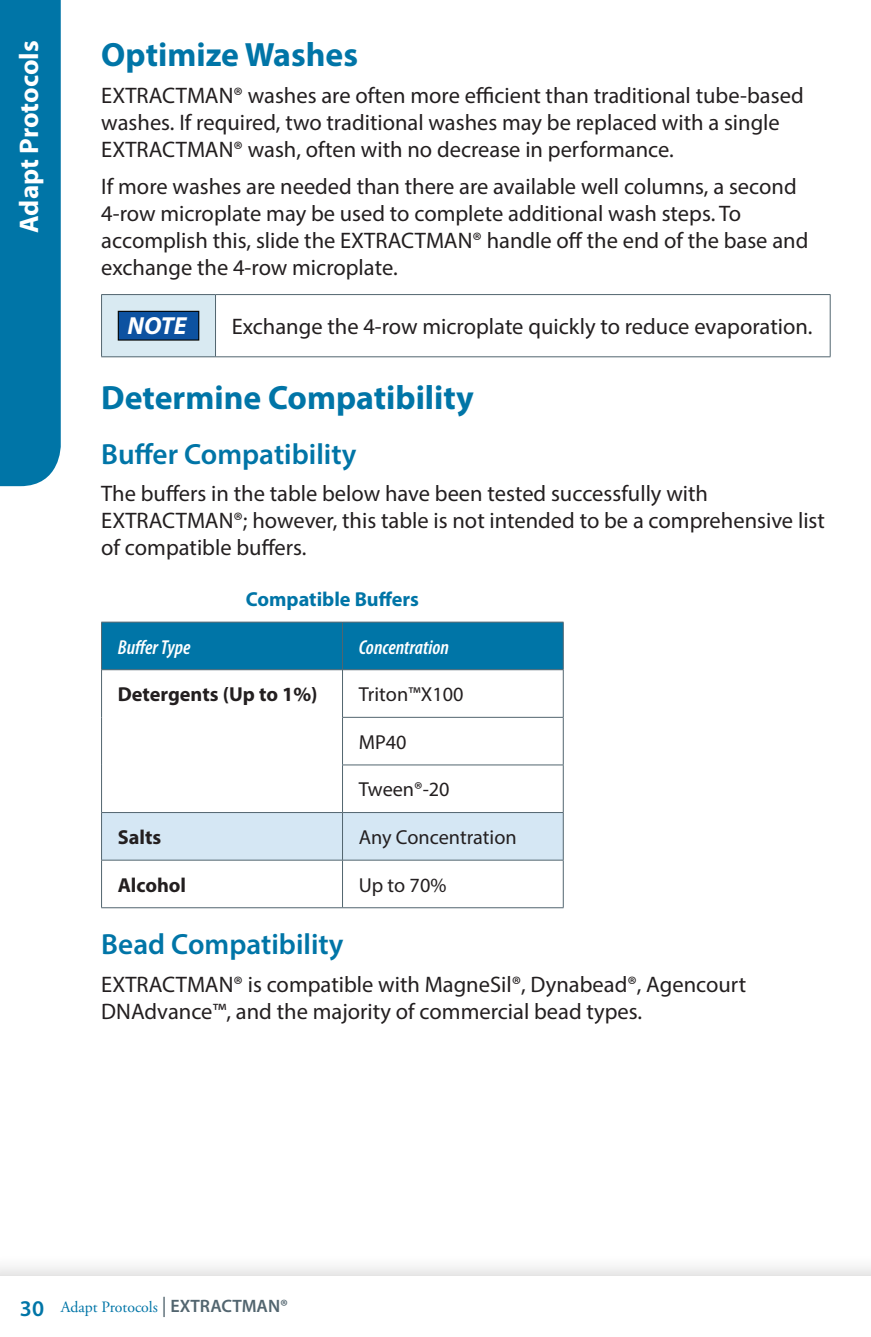
<style>
.page{position:relative;width:871px;height:1337px;background:#fff}
.page>*{position:absolute;margin:0;border:0;box-sizing:border-box;transform-origin:0 0}
.Heading_1_NoTOP{font:700 33.75px "Myriad Pro";color:#0075a7}
.Heading_2{font:600 29.25px "Myriad Pro";color:#0075a7}
.t1{font:700 27px "Myriad Pro";color:#fff}
.t2{font:italic 700 24.75px "Myriad Pro";color:#fff}
.Body_Text{font:22.5px/27px "Myriad Pro";color:#231f20}
.TBLBody{font:22.5px "Myriad Pro";color:#231f20}
.Body{font:20.25px "Myriad Pro";color:#231f20}
.Body_Bold{font:700 20.25px "Myriad Pro";color:#231f20}
.Sub-Header{font:italic 600 condensed 20.25px "Myriad Pro";color:#fff}
.Top_Header{font:700 20.25px "Myriad Pro";color:#0075a7}
.t3{font:15.75px "Adobe Garamond Pro";color:#0075a7}
.s1{font-family:"Myriad Pro";font-weight:600;font-size:22.5px}
.s2{font-family:"Myriad Pro";font-size:20.25px;color:#52656f}
.s3{font-family:"Myriad Pro";font-weight:600;font-size:18px;color:#52656f}
</style>
<div class="page">
<div style="left:0;top:1253px;width:871px;height:83px;background:#231f20;opacity:.25"></div>
<div style="left:0;top:1276px;width:871px;height:60px;background:#fff"></div>
<div style="left:0;top:0;width:61px;height:486px;background:#0075a7"></div>
<div style="left:102px;top:294px;width:113px;height:63px;background:#d9eaf2"></div>
<hr style="left:215px;top:294px;width:615px;height:1px;background:#52656f">
<hr style="left:830px;top:295px;width:1px;height:61px;background:#52656f">
<hr style="left:215px;top:356px;width:615px;height:1px;background:#52656f">
<hr style="left:101px;top:294px;width:114px;height:1px;background:#52656f">
<hr style="left:101px;top:295px;width:1px;height:61px;background:#52656f">
<hr style="left:215px;top:295px;width:1px;height:61px;background:#52656f">
<hr style="left:101px;top:356px;width:114px;height:1px;background:#52656f">
<div style="left:118px;top:311px;width:81px;height:29px;background:#0d52a1"></div>
<div style="left:118px;top:311px;width:81px;height:29px;border:1px solid #040503"></div>
<div style="left:102px;top:623px;width:461px;height:46px;background:#0075a7"></div>
<div style="left:102px;top:813px;width:461px;height:46px;background:#d5e7f4"></div>
<hr style="left:342px;top:764px;width:221px;height:1px;background:#52656f">
<hr style="left:342px;top:717px;width:221px;height:1px;background:#52656f">
<hr style="left:101px;top:622px;width:241px;height:1px;background:#52656f">
<hr style="left:342px;top:622px;width:221px;height:1px;background:#52656f">
<hr style="left:101px;top:622px;width:1px;height:47px;background:#52656f">
<hr style="left:342px;top:622px;width:1px;height:47px;background:#52656f">
<hr style="left:563px;top:622px;width:1px;height:47px;background:#52656f">
<hr style="left:101px;top:669px;width:241px;height:1px;background:#52656f">
<hr style="left:101px;top:670px;width:1px;height:47px;background:#52656f">
<hr style="left:101px;top:717px;width:1px;height:48px;background:#52656f">
<hr style="left:101px;top:765px;width:1px;height:47px;background:#52656f">
<hr style="left:342px;top:669px;width:221px;height:1px;background:#52656f">
<hr style="left:342px;top:670px;width:1px;height:47px;background:#52656f">
<hr style="left:563px;top:670px;width:1px;height:47px;background:#52656f">
<hr style="left:342px;top:717px;width:1px;height:47px;background:#52656f">
<hr style="left:563px;top:717px;width:1px;height:47px;background:#52656f">
<hr style="left:342px;top:765px;width:1px;height:47px;background:#52656f">
<hr style="left:563px;top:765px;width:1px;height:47px;background:#52656f">
<hr style="left:342px;top:812px;width:221px;height:1px;background:#52656f">
<hr style="left:563px;top:813px;width:1px;height:47px;background:#52656f">
<hr style="left:101px;top:860px;width:1px;height:47px;background:#52656f">
<hr style="left:101px;top:907px;width:241px;height:1px;background:#52656f">
<hr style="left:342px;top:859px;width:221px;height:1px;background:#52656f">
<hr style="left:342px;top:860px;width:1px;height:47px;background:#52656f">
<hr style="left:563px;top:860px;width:1px;height:47px;background:#52656f">
<hr style="left:342px;top:907px;width:221px;height:1px;background:#52656f">
<hr style="left:101px;top:812px;width:241px;height:1px;background:#52656f">
<hr style="left:101px;top:813px;width:1px;height:47px;background:#52656f">
<hr style="left:342px;top:813px;width:1px;height:47px;background:#52656f">
<hr style="left:101px;top:859px;width:241px;height:1px;background:#52656f">
<p class="t1" style="left:12px;top:233px;width:194px;rotate:-90deg">Adapt Protocols</p>
<p class="Heading_1_NoTOP" style="left:101px;top:32px;width:258px">Optimize Washes</p>
<p class="Body_Text" style="left:101px;top:82px;width:704px">EXTRACTMAN® washes are often more efficient than traditional tube-based washes. If required, two traditional washes may be replaced with a single<br>EXTRACTMAN® wash, often with no decrease in performance.</p>
<p class="Body_Text" style="left:101px;top:173px;width:708px">If more washes are needed than there are available well columns, a second 4-row microplate may be used to complete additional wash steps. To accomplish this, slide the EXTRACTMAN® handle off the end of the base and exchange the 4-row microplate.</p>
<p class="t2" style="left:128px;top:310px;width:60px">NOTE</p>
<p class="TBLBody" style="left:232px;top:313px;width:580px">Exchange the 4-row microplate quickly to reduce evaporation.</p>
<p class="Heading_1_NoTOP" style="left:101px;top:375px;width:374px">Determine Compatibility</p>
<p class="Heading_2" style="left:101px;top:436px;width:257px">Buffer Compatibility</p>
<p class="Body_Text" style="left:101px;top:480px;width:725px">The buffers in the table below have been tested successfully with<br>EXTRACTMAN®; however, this table is not intended to be a comprehensive list of compatible buffers.</p>
<p class="Top_Header" style="left:246px;top:586px;width:175px">Compatible Buffers</p>
<p class="Sub-Header" style="left:118px;top:634px;width:74px">Buffer Type</p>
<p class="Sub-Header" style="left:359px;top:634px;width:92px">Concentration</p>
<p class="Body_Bold" style="left:118px;top:681px;width:201px">Detergents (Up to 1%)</p>
<p class="Body" style="left:359px;top:682px;width:106px">Triton™X100</p>
<p class="Body" style="left:359px;top:729px;width:49px">MP40</p>
<p class="Body" style="left:359px;top:777px;width:92px">Tween®-20</p>
<p class="Body_Bold" style="left:118px;top:824px;width:45px">Salts</p>
<p class="Body" style="left:359px;top:824px;width:159px">Any Concentration</p>
<p class="Body_Bold" style="left:118px;top:871px;width:70px">Alcohol</p>
<p class="Body" style="left:359px;top:872px;width:89px">Up to 70%</p>
<p class="Heading_2" style="left:101px;top:926px;width:244px">Bead Compatibility</p>
<p class="Body_Text" style="left:101px;top:970px;width:646px">EXTRACTMAN® is compatible with MagneSil®, Dynabead®, Agencourt<br>DNAdvance™, and the majority of commercial bead types.</p>
<p class="t3" style="left:20px;top:1297px;width:270px"><span class="s1">30</span> Adapt Protocols <span class="s2">|</span> <span class="s3">EXTRACTMAN®</span></p>
</div>
